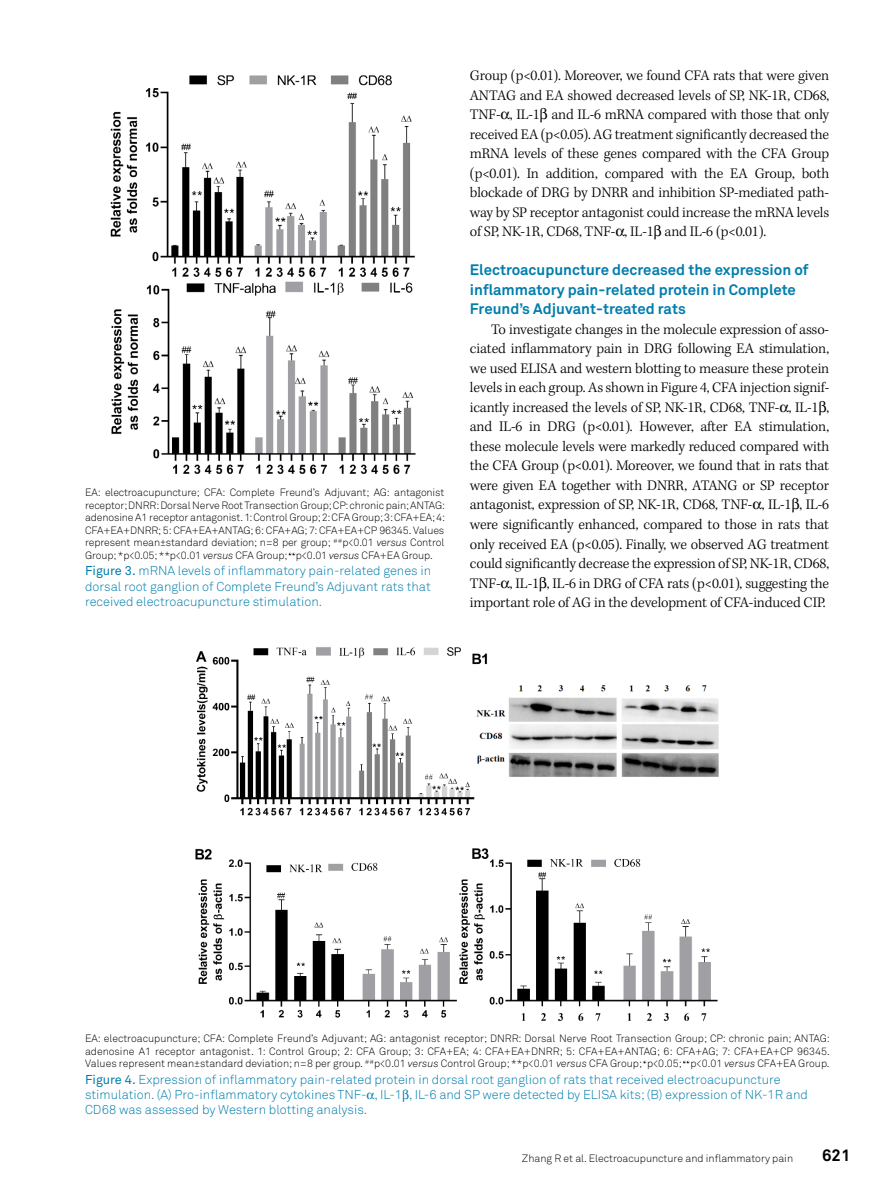
<style>
.page{position:relative;width:893px;height:1191px;background:#fff}
.page>*{position:absolute;margin:0;border:0;box-sizing:border-box;transform-origin:0 0}
.t1{font:700 16.5px "Akkurat Pro";color:#000}
.t2{font:300 15px/19.5px "Kepler Std";letter-spacing:-.01em;color:#000;text-align:justify}
.t3{font:700 15px/19.5px "Akkurat Pro";color:#007dac}
.t4{font:12.75px/15.3px "Akkurat Light Pro";color:#007dac;text-align:justify}
.t5{font:10.5px/12.6px "Akkurat Light Pro";color:#000;text-align:justify}
.s1{font-style:italic}
.s2{font-family:"Akkurat Pro"}
</style>
<div class="page">
<img style="left:110px;top:75px;width:306px;height:399px">
<img style="left:195px;top:647px;width:524px;height:375px">
<p class="t5" style="left:85px;top:486px;width:361px">EA: electroacupuncture; CFA: Complete Freund’s Adjuvant; AG: antagonist receptor; DNRR: Dorsal Nerve Root Transection Group; CP: chronic pain; ANTAG: adenosine A1 receptor antagonist. 1: Control Group; 2: CFA Group; 3: CFA+EA; 4:<br>CFA+EA+DNRR; 5: CFA+EA+ANTAG; 6: CFA+AG; 7: CFA+EA+CP 96345. Values represent mean±standard deviation; n=8 per group; <sup>##</sup>p&lt;0.01 <span class="s1">versus</span> Control Group; *p&lt;0.05; **p&lt;0.01 <span class="s1">versus</span> CFA Group; <sup>∆∆</sup>p&lt;0.01 <span class="s1">versus</span> CFA+EA Group.</p>
<p class="t4" style="left:85px;top:563px;width:348px"><span class="s2">Figure 3.</span> mRNA levels of inflammatory pain-related genes in dorsal root ganglion of Complete Freund’s Adjuvant rats that received electroacupuncture stimulation.</p>
<p class="t2" style="left:470px;top:67px;width:361px">Group (p&lt;0.01). Moreover, we found CFA rats that were given ANTAG and EA showed decreased levels of SP, NK-1R, CD68, TNF- , IL-1 and IL-6 mRNA compared with those that only received EA (p&lt;0.05). AG treatment significantly decreased the mRNA levels of these genes compared with the CFA Group (p&lt;0.01). In addition, compared with the EA Group, both blockade of DRG by DNRR and inhibition SP-mediated path&shy;way by SP receptor antagonist could increase the mRNA levels of SP, NK-1R, CD68, TNF- , IL-1 and IL-6 (p&lt;0.01).</p>
<p class="t3" style="left:470px;top:260px;width:340px">Electroacupuncture decreased the expression of inflammatory pain-related protein in Complete<br>Freund’s Adjuvant-treated rats</p>
<p class="t2" style="left:470px;top:320px;width:361px;text-indent:21px">To investigate changes in the molecule expression of asso&shy;ciated inflammatory pain in DRG following EA stimulation, we used ELISA and western blotting to measure these protein levels in each group. As shown in Figure 4, CFA injection signif&shy;icantly increased the levels of SP, NK-1R, CD68, TNF- , IL-1 , and IL-6 in DRG (p&lt;0.01). However, after EA stimulation, these molecule levels were markedly reduced compared with the CFA Group (p&lt;0.01). Moreover, we found that in rats that were given EA together with DNRR, ATANG or SP receptor antagonist, expression of SP, NK-1R, CD68, TNF- , IL-1 , IL-6 were significantly enhanced, compared to those in rats that only received EA (p&lt;0.05). Finally, we observed AG treatment could significantly decrease the expression of SP, NK-1R, CD68, TNF- , IL-1 , IL-6 in DRG of CFA rats (p&lt;0.01), suggesting the important role of AG in the development of CFA-induced CIP.</p>
<p class="t5" style="left:85px;top:1032px;width:746px">EA: electroacupuncture; CFA: Complete Freund’s Adjuvant; AG: antagonist receptor; DNRR: Dorsal Nerve Root Transection Group; CP: chronic pain; ANTAG: adenosine A1 receptor antagonist. 1: Control Group; 2: CFA Group; 3: CFA+EA; 4: CFA+EA+DNRR; 5: CFA+EA+ANTAG; 6: CFA+AG; 7: CFA+EA+CP 96345.<br>Values represent mean±standard deviation; n=8 per group. <sup>##</sup>p&lt;0.01 <span class="s1">versus</span> Control Group; **p&lt;0.01 <span class="s1">versus</span> CFA Group; <sup>∆</sup>p&lt;0.05; <sup>∆∆</sup>p&lt;0.01 <span class="s1">versus</span> CFA+EA Group.</p>
<p class="t4" style="left:85px;top:1071px;width:724px;text-align:left"><span class="s2">Figure 4.</span> Expression of inflammatory pain-related protein in dorsal root ganglion of rats that received electroacupuncture stimulation. (A) Pro-inflammatory cytokines TNF- , IL-1 , IL-6 and SP were detected by ELISA kits; (B) expression of NK-1R and<br>CD68 was assessed by Western blotting analysis.</p>
<p class="t5" style="left:522px;top:1151px;width:273px">Zhang R et al. Electroacupuncture and inflammatory pain</p>
<p class="t1" style="left:822px;top:1145px;width:30px">621</p>
</div>
